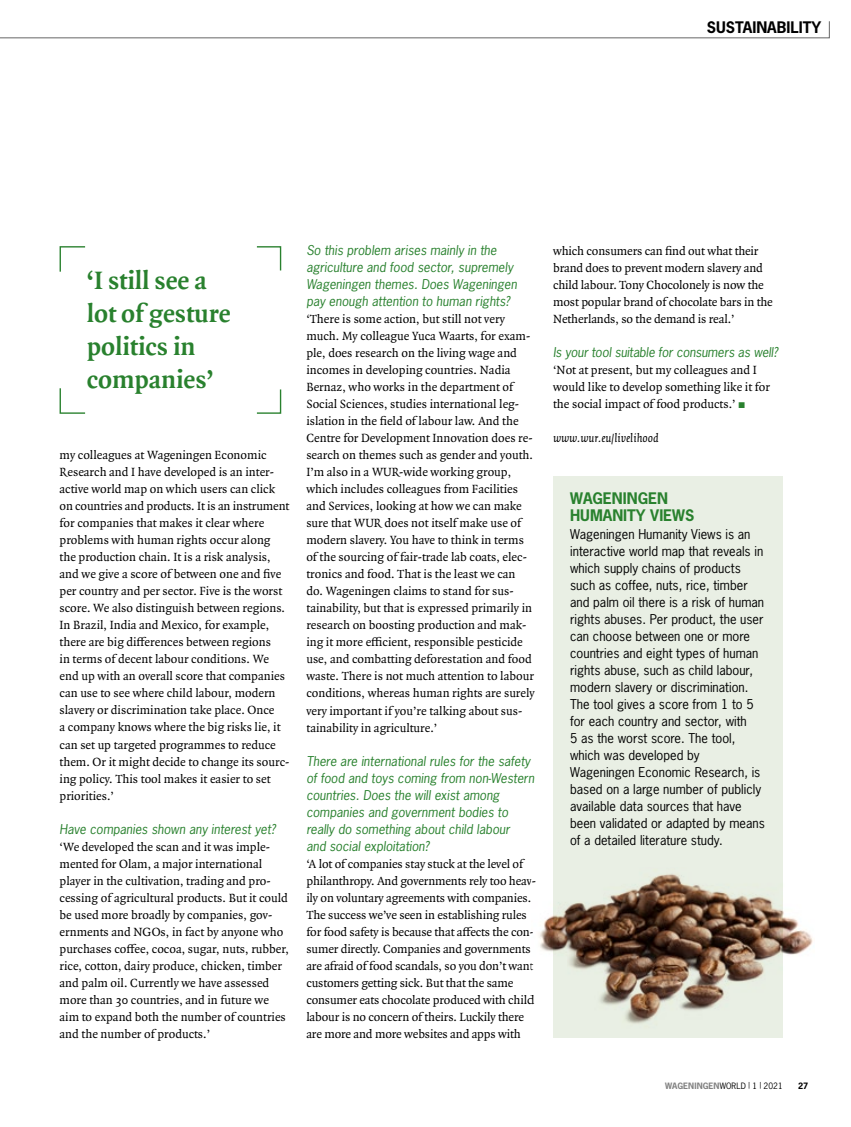
<style>
.page{position:relative;width:851px;height:1127px;background:#fff}
.page>*{position:absolute;margin:0;border:0;box-sizing:border-box;transform-origin:0 0}
.t1{font:700 27px/33px "Quadraat OT";color:#29812e}
.t2{font:700 15px/17px "News Gothic Std";color:#29812e}
.t3{font:700 15px "News Gothic Std";color:#000}
.t4{font:12.75px/17px "Quadraat OT";color:#000}
.t5{font:12.75px/17px "News Gothic Std";color:#000}
.t6{font:italic 12.75px/17px "News Gothic Std";color:#29812e}
.t7{font:italic 12.75px "Quadraat OT";color:#000}
.t8{font:700 8.25px "News Gothic Std";letter-spacing:.01em;color:#818181}
.t9{font:700 8.25px "News Gothic Std";color:#000}
.s1{font-weight:400;color:#000}
</style>
<div class="page">
<div style="left:553px;top:476px;width:229px;height:561px;background:#e9efe4"></div>
<svg style="left:59px;top:388px;width:27px;height:26px"></svg>
<svg style="left:59px;top:246px;width:27px;height:26px"></svg>
<svg style="left:256px;top:246px;width:26px;height:25px"></svg>
<svg style="left:256px;top:389px;width:26px;height:25px"></svg>
<img style="left:539px;top:867px;width:274px;height:171px">
<svg style="left:0;top:21px;width:830px;height:18px"></svg>
<p class="t3" style="left:706px;top:17px;width:116px">SUSTAINABILITY</p>
<h1 class="t1" style="left:87px;top:264px;width:145px">‘I still see a lot of gesture politics in companies’</h1>
<p class="t4" style="left:60px;top:447px;width:231px">my colleagues at Wageningen Economic Research and I have developed is an inter&shy;active world map on which users can click on countries and products. It is an instrument for companies that makes it clear where problems with human rights occur along the production chain. It is a risk analysis, and we give a score of between one and five per country and per sector. Five is the worst score. We also distinguish between regions.<br>In Brazil, India and Mexico, for example, there are big differences between regions<br>in terms of decent labour conditions. We end up with an overall score that companies can use to see where child labour, modern slavery or discrimination take place. Once<br>a company knows where the big risks lie, it can set up targeted programmes to reduce them. Or it might decide to change its sourc&shy;ing policy. This tool makes it easier to set priorities.’</p>
<p class="t6" style="left:60px;top:820px;width:217px">Have companies shown any interest yet?</p>
<p class="t4" style="left:60px;top:838px;width:231px">‘We developed the scan and it was imple&shy;mented for Olam, a major international player in the cultivation, trading and pro&shy;cessing of agricultural products. But it could be used more broadly by companies, gov&shy;ernments and NGOs, in fact by anyone who purchases coffee, cocoa, sugar, nuts, rubber, rice, cotton, dairy produce, chicken, timber and palm oil. Currently we have assessed more than 30 countries, and in future we aim to expand both the number of countries and the number of products.’</p>
<p class="t6" style="left:306px;top:242px;width:212px">So this problem arises mainly in the agriculture and food sector, supremely Wageningen themes. Does Wageningen pay enough attention to human rights?</p>
<p class="t4" style="left:306px;top:311px;width:230px">‘There is some action, but still not very much. My colleague Yuca Waarts, for exam&shy;ple, does research on the living wage and incomes in developing countries. Nadia Bernaz, who works in the department of Social Sciences, studies international leg&shy;islation in the field of labour law. And the Centre for Development Innovation does re&shy;search on themes such as gender and youth.<br>I’m also in a WUR-wide working group, which includes colleagues from Facilities and Services, looking at how we can make sure that WUR does not itself make use of modern slavery. You have to think in terms of the sourcing of fair-trade lab coats, elec&shy;tronics and food. That is the least we can do. Wageningen claims to stand for sus&shy;tainability, but that is expressed primarily in research on boosting production and mak&shy;ing it more efficient, responsible pesticide use, and combatting deforestation and food waste. There is not much attention to labour conditions, whereas human rights are surely very important if you’re talking about sus&shy;tainability in agriculture.’</p>
<p class="t6" style="left:306px;top:752px;width:229px">There are international rules for the safety of food and toys coming from non-Western countries. Does the will exist among companies and government bodies to really do something about child labour<br>and social exploitation?</p>
<p class="t4" style="left:306px;top:855px;width:231px">‘A lot of companies stay stuck at the level of philanthropy. And governments rely too heav&shy;ily on voluntary agreements with companies.<br>The success we’ve seen in establishing rules for food safety is because that affects the con&shy;sumer directly. Companies and governments are afraid of food scandals, so you don’t want customers getting sick. But that the same consumer eats chocolate produced with child labour is no concern of theirs. Luckily there are more and more websites and apps with</p>
<p class="t4" style="left:553px;top:243px;width:221px">which consumers can find out what their brand does to prevent modern slavery and child labour. Tony Chocolonely is now the most popular brand of chocolate bars in the Netherlands, so the demand is real.’</p>
<p class="t6" style="left:553px;top:344px;width:226px">Is your tool suitable for consumers as well?</p>
<p class="t4" style="left:553px;top:362px;width:218px">‘Not at present, but my colleagues and I would like to develop something like it for the social impact of food products.’</p>
<p class="t7" style="left:553px;top:431px;width:107px">www.wur.eu/livelihood</p>
<p class="t2" style="left:570px;top:489px;width:126px">WAGENINGEN<br>HUMANITY VIEWS</p>
<p class="t5" style="left:570px;top:526px;width:196px">Wageningen Humanity Views is an interactive world map that reveals in which supply chains of products such as coffee, nuts, rice, timber and palm oil there is a risk of human rights abuses. Per product, the user can choose between one or more countries and eight types of human rights abuse, such as child labour, modern slavery or discrimination.<br>The tool gives a score from 1 to 5 for each country and sector, with<br>5 as the worst score. The tool, which was developed by<br>Wageningen Economic Research, is based on a large number of publicly available data sources that have been validated or adapted by means of a detailed literature study.</p>
<p class="t8" style="left:665px;top:1080px;width:119px">WAGENINGEN<span class="s1">WORLD</span> <sup>|</sup> <span class="s1">1</span> <sup>|</sup> <span class="s1">2021</span></p>
<p class="t9" style="left:798px;top:1080px;width:12px">27</p>
</div>
